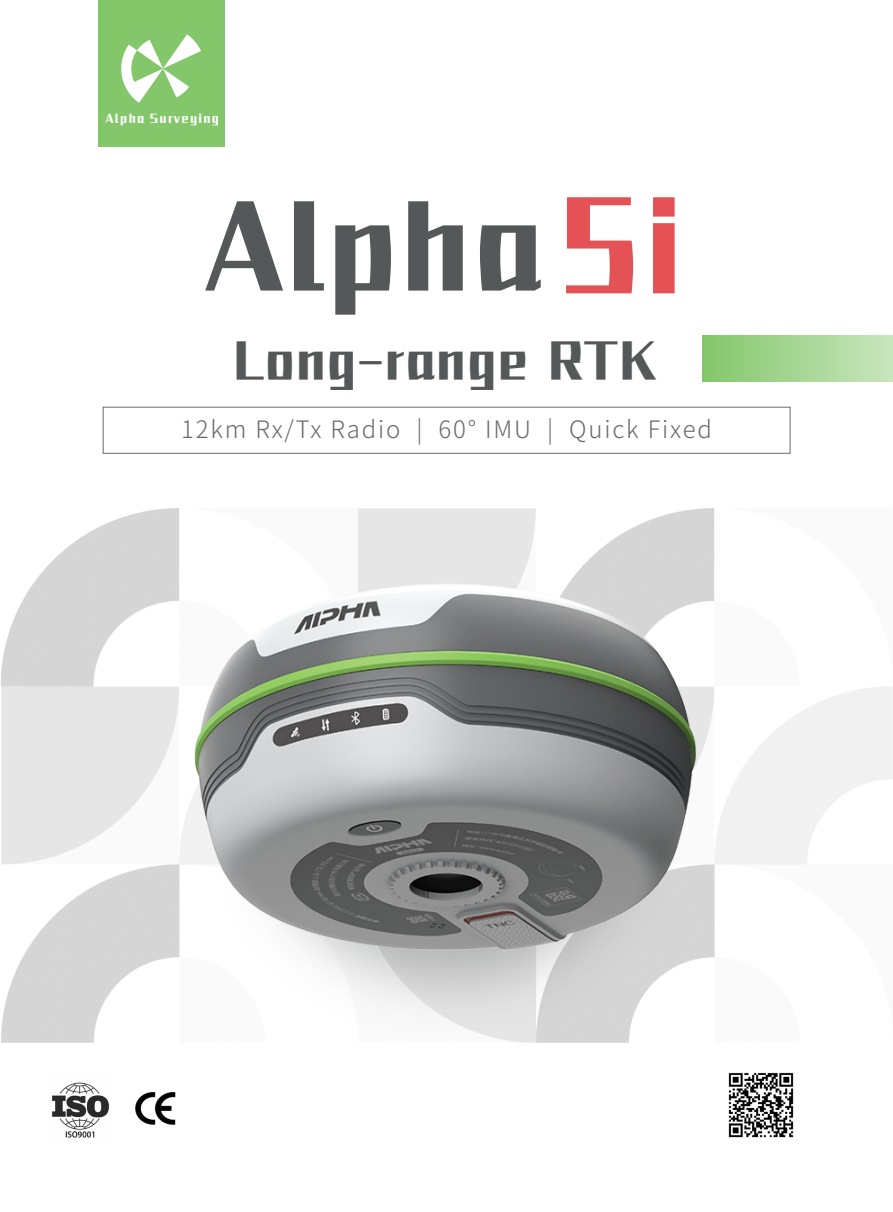
<style>
.page{position:relative;width:893px;height:1212px;background:#fff}
.page>*{position:absolute;margin:0;border:0;box-sizing:border-box;transform-origin:0 0}
.t1{font:105.6px "Ali HY Ai Hei";letter-spacing:.03em;color:#555859}
.t2{font:45.3px "Ali HY Ai Hei";letter-spacing:.025em;color:#555859}
.t3{font:300 24px "Source Han Sans SC";letter-spacing:.075em;color:#69696c}
.t4{font:10.95px "Ali HY Ai Hei";letter-spacing:.115em;color:#fff}
.s1{font-size:113.7px;color:#e55255}
</style>
<div class="page">
<div style="left:98px;top:0;width:127px;height:147px;background:#84c76b"></div>
<svg style="left:121px;top:34px;width:80px;height:69px"></svg>
<div style="left:103px;top:407px;width:687px;height:47px;border:1px solid #69696c"></div>
<div style="left:702px;top:336px;width:191px;height:46px;background:linear-gradient(to right,#84c76b,#c9e6be)"></div>
<img style="left:1px;top:508px;width:892px;height:535px">
<img style="left:728px;top:1072px;width:66px;height:66px">
<img style="left:222px;top:1002px;width:450px;height:28px">
<img style="left:90px;top:526px;width:718px;height:476px">
<img style="left:51px;top:1082px;width:59px;height:56px">
<img style="left:135px;top:1092px;width:41px;height:33px">
<p class="t4" style="left:106px;top:111px;width:115px">Alpha Surveying</p>
<h1 class="t1" style="left:205px;top:176px;width:479px">Alpha <span class="s1">5i</span></h1>
<h2 class="t2" style="left:233px;top:330px;width:425px">Long-range RTK</h2>
<p class="t3" style="left:181px;top:416px;width:532px">12km Rx/Tx Radio | 60° IMU | Quick Fixed</p>
</div>
